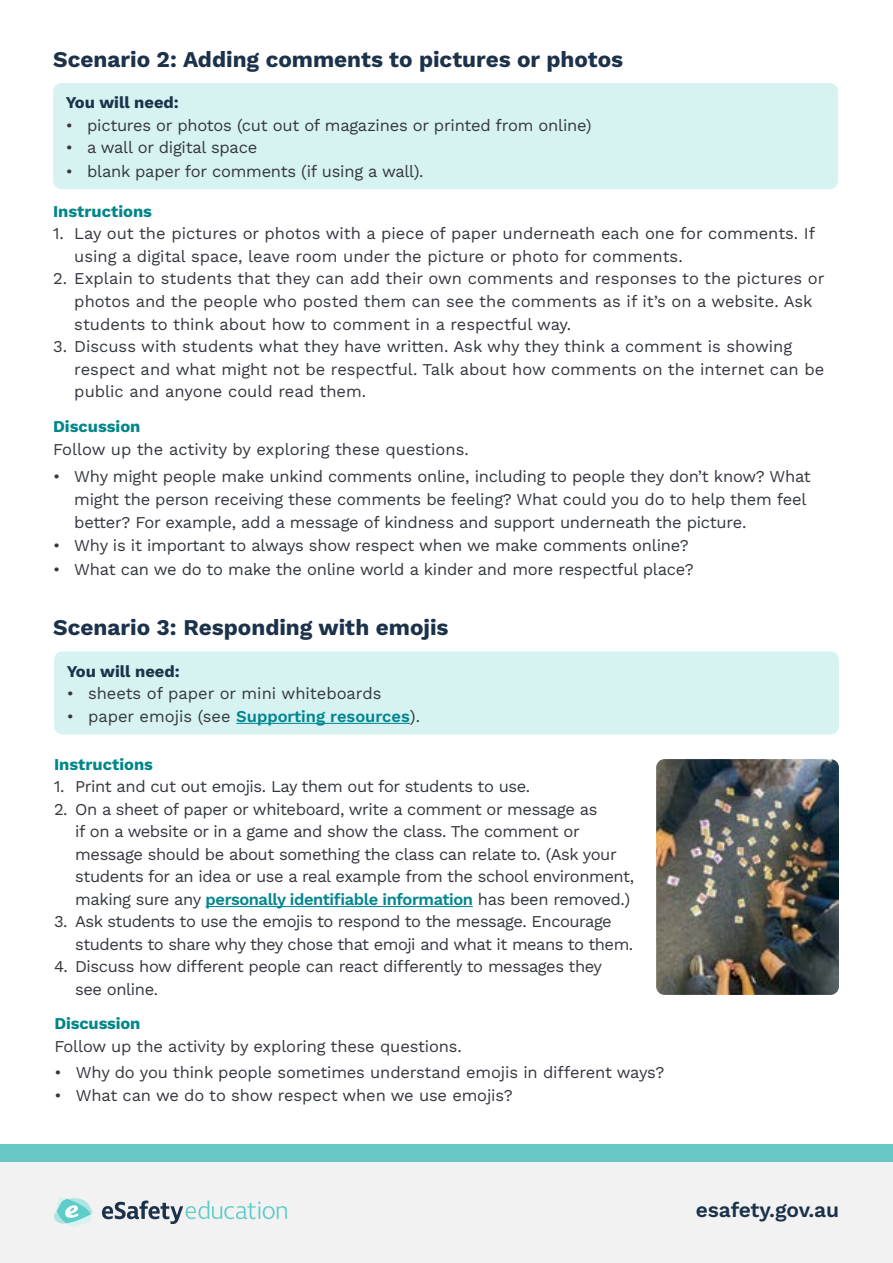
<style>
.page{position:relative;width:893px;height:1263px;background:#fff}
.page>*{position:absolute;margin:0;border:0;box-sizing:border-box;transform-origin:0 0}
.t1{font:700 22.5px "Work Sans";color:#1c324b}
.t2{font:600 21px "Work Sans";letter-spacing:-.01em;color:#1b324b}
.t3{font:16.5px/22.5px "Work Sans";letter-spacing:-.015em;color:#343740}
.t4{font:700 16.5px "Work Sans";color:#008689}
.t5{font:600 16.5px "Work Sans";color:#00868f}
.t6{font:700 16.5px "Work Sans";color:#1c324b}
.s1{font-weight:400;color:#343740}
.s2{font-weight:600;color:#00868f}
</style>
<div class="page">
<div style="left:0;top:1161px;width:893px;height:102px;background:#f2f2f2"></div>
<div style="left:0;top:1144px;width:893px;height:17px;background:#66c7c5"></div>
<svg style="left:102px;top:1200px;width:185px;height:24px"></svg>
<svg style="left:54px;top:1197px;width:39px;height:30px"></svg>
<div style="left:53px;top:83px;width:785px;height:106px;background:#d6f2f1;border-radius:9px"></div>
<hr style="left:206px;top:906px;width:267px;height:1px;background:#00868f">
<img style="left:656px;top:759px;width:183px;height:236px">
<div style="left:54px;top:651px;width:785px;height:83px;background:#d6f2f1;border-radius:9px"></div>
<hr style="left:236px;top:723px;width:174px;height:1px;background:#00868f">
<h1 class="t1" style="left:53px;top:42px;width:571px">Scenario 2: Adding comments to pictures or photos</h1>
<p class="t6" style="left:66px;top:90px;width:115px">You will need:</p>
<p class="t3" style="left:66px;top:113px;width:527px">• pictures or photos (cut out of magazines or printed from online)</p>
<p class="t3" style="left:66px;top:136px;width:193px">• a wall or digital space</p>
<p class="t3" style="left:66px;top:159px;width:359px">• blank paper for comments (if using a wall).</p>
<p class="t4" style="left:53px;top:199px;width:101px">Instructions</p>
<p class="t3" style="left:74px;top:222px;width:742px;text-indent:-21px">1. Lay out the pictures or photos with a piece of paper underneath each one for comments. If using a digital space, leave room under the picture or photo for comments.</p>
<p class="t3" style="left:74px;top:267px;width:752px;text-indent:-21px">2. Explain to students that they can add their own comments and responses to the pictures or photos and the people who posted them can see the comments as if it’s on a website. Ask students to think about how to comment in a respectful way.</p>
<p class="t3" style="left:74px;top:334px;width:751px;text-indent:-21px">3. Discuss with students what they have written. Ask why they think a comment is showing respect and what might not be respectful. Talk about how comments on the internet can be public and anyone could read them.</p>
<p class="t4" style="left:53px;top:414px;width:89px">Discussion</p>
<p class="t3" style="left:53px;top:437px;width:417px">Follow up the activity by exploring these questions.</p>
<p class="t3" style="left:74px;top:464px;width:738px;line-height:23.2px;text-indent:-21px">• Why might people make unkind comments online, including to people they don’t know? What might the person receiving these comments be feeling? What could you do to help them feel better? For example, add a message of kindness and support underneath the picture.</p>
<p class="t3" style="left:53px;top:534px;width:637px">• Why is it important to always show respect when we make comments online?</p>
<p class="t3" style="left:53px;top:557px;width:642px">• What can we do to make the online world a kinder and more respectful place?</p>
<h1 class="t1" style="left:53px;top:611px;width:397px">Scenario 3: Responding with emojis</h1>
<p class="t6" style="left:67px;top:658px;width:115px">You will need:</p>
<p class="t3" style="left:67px;top:682px;width:316px">• sheets of paper or mini whiteboards</p>
<p class="t5" style="left:67px;top:703px;width:355px"><span class="s1">• paper emojis (see</span> Supporting resources<span class="s1">).</span></p>
<p class="t4" style="left:54px;top:752px;width:101px">Instructions</p>
<p class="t3" style="left:54px;top:775px;width:478px">1. Print and cut out emojis. Lay them out for students to use.</p>
<p class="t3" style="left:75px;top:797px;width:560px;text-indent:-21px">2. On a sheet of paper or whiteboard, write a comment or message as<br>if on a website or in a game and show the class. The comment or message should be about something the class can relate to. (Ask your students for an idea or use a real example from the school environment, making sure any <span class="s2">personally identifiable information</span> has been removed.)</p>
<p class="t3" style="left:75px;top:910px;width:559px;text-indent:-21px">3. Ask students to use the emojis to respond to the message. Encourage students to share why they chose that emoji and what it means to them.</p>
<p class="t3" style="left:75px;top:955px;width:528px;text-indent:-21px">4. Discuss how different people can react differently to messages they see online.</p>
<p class="t4" style="left:55px;top:1011px;width:87px">Discussion</p>
<p class="t3" style="left:55px;top:1034px;width:409px">Follow up the activity by exploring these questions.</p>
<p class="t3" style="left:55px;top:1061px;width:611px">• Why do you think people sometimes understand emojis in different ways?</p>
<p class="t3" style="left:55px;top:1083px;width:460px">• What can we do to show respect when we use emojis?</p>
<p class="t2" style="left:696px;top:1194px;width:144px">esafety.gov.au</p>
</div>
